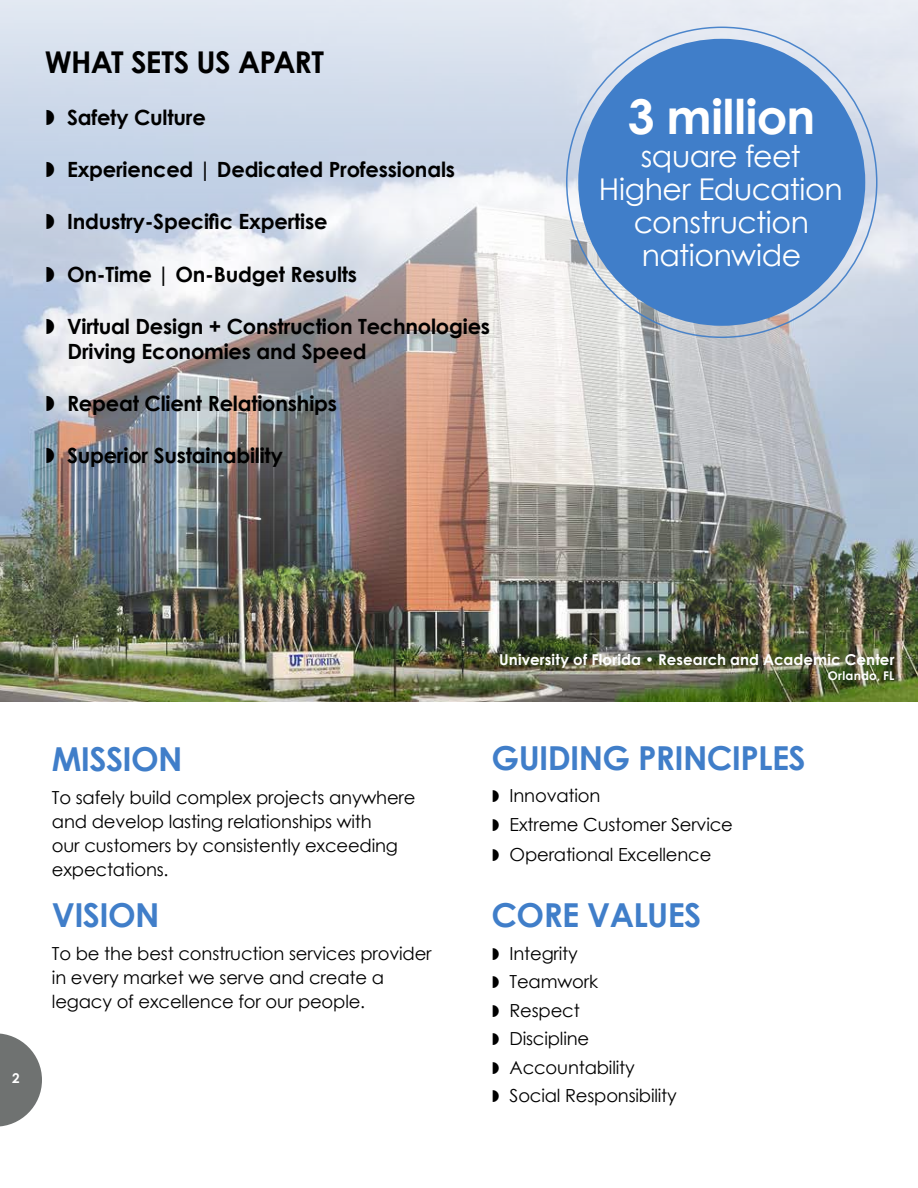
<style>
.page{position:relative;width:918px;height:1188px;background:#fff}
.page>*{position:absolute;margin:0;border:0;box-sizing:border-box;transform-origin:0 0}
.t1{font:700 48px "Century Gothic";letter-spacing:-.005em;color:#fff}
.t2{font:700 33px "Century Gothic";letter-spacing:-.02em;color:#407ec9}
.t3{font:30px/33px "Century Gothic";letter-spacing:-.015em;color:#fff;text-align:center}
.t4{font:700 30px "Century Gothic";letter-spacing:-.025em;color:#000}
.t5{font:700 21px/25.2px "Century Gothic";letter-spacing:-.01em;color:#000}
.t6{font:18px/28.5px "Century Gothic";letter-spacing:-.01em;color:#000}
.t7{font:700 15px "Century Gothic";letter-spacing:.01em;color:#fff}
.t8{font:700 13.5px "Century Gothic";color:#fff}
.t9{font:700 12px "Century Gothic";letter-spacing:.02em;color:#fff}
</style>
<div class="page">
<img style="left:0;top:0;width:918px;height:702px">
<svg style="left:0;top:1033px;width:42px;height:94px"></svg>
<div style="left:578px;top:39px;width:287px;height:287px;background:#407ec9;border-radius:50%"></div>
<svg style="left:47px;top:110px;width:7px;height:15px"></svg>
<svg style="left:47px;top:162px;width:7px;height:15px"></svg>
<svg style="left:47px;top:214px;width:7px;height:15px"></svg>
<svg style="left:47px;top:266px;width:7px;height:16px"></svg>
<svg style="left:47px;top:318px;width:7px;height:16px"></svg>
<svg style="left:47px;top:396px;width:7px;height:15px"></svg>
<svg style="left:47px;top:448px;width:7px;height:15px"></svg>
<h3 class="t4" style="left:45px;top:39px;width:281px">WHAT SETS US APART</h3>
<p class="t5" style="left:67px;top:104px;width:140px">Safety Culture</p>
<p class="t5" style="left:67px;top:156px;width:390px">Experienced | Dedicated Professionals</p>
<p class="t5" style="left:67px;top:208px;width:262px">Industry-Specific Expertise</p>
<p class="t5" style="left:67px;top:260px;width:292px">On-Time | On-Budget Results</p>
<p class="t5" style="left:67px;top:313px;width:425px">Virtual Design + Construction Technologies<br>Driving Economies and Speed</p>
<p class="t5" style="left:67px;top:390px;width:272px">Repeat Client Relationships</p>
<p class="t5" style="left:67px;top:442px;width:217px">Superior Sustainability</p>
<h1 class="t1" style="left:628px;top:80px;width:189px">3 million</h1>
<h3 class="t3" style="left:599px;top:140px;width:245px">square feet<br>Higher Education construction nationwide</h3>
<p class="t8" style="left:12px;top:1067px;width:9px">2</p>
<h2 class="t2" style="left:52px;top:734px;width:132px">MISSION</h2>
<p class="t6" style="left:52px;top:785px;width:365px;line-height:24px">To safely build complex projects anywhere and develop lasting relationships with<br>our customers by consistently exceeding expectations.</p>
<h2 class="t2" style="left:52px;top:890px;width:109px">VISION</h2>
<p class="t6" style="left:52px;top:941px;width:381px;line-height:24px">To be the best construction services provider in every market we serve and create a legacy of excellence for our people.</p>
<p class="t7" style="left:499px;top:648px;width:397px">University of Florida • Research and Academic Center</p>
<p class="t9" style="left:828px;top:666px;width:68px">Orlando, FL</p>
<h2 class="t2" style="left:492px;top:733px;width:316px">GUIDING PRINCIPLES</h2>
<p class="t6" style="left:510px;top:781px;width:225px">Innovation<br>Extreme Customer Service</p>
<p class="t6" style="left:510px;top:840px;width:203px">Operational Excellence</p>
<h2 class="t2" style="left:492px;top:890px;width:211px">CORE VALUES</h2>
<p class="t6" style="left:510px;top:939px;width:169px">Integrity<br>Teamwork<br>Respect<br>Discipline<br>Accountability<br>Social Responsibility</p>
</div>
